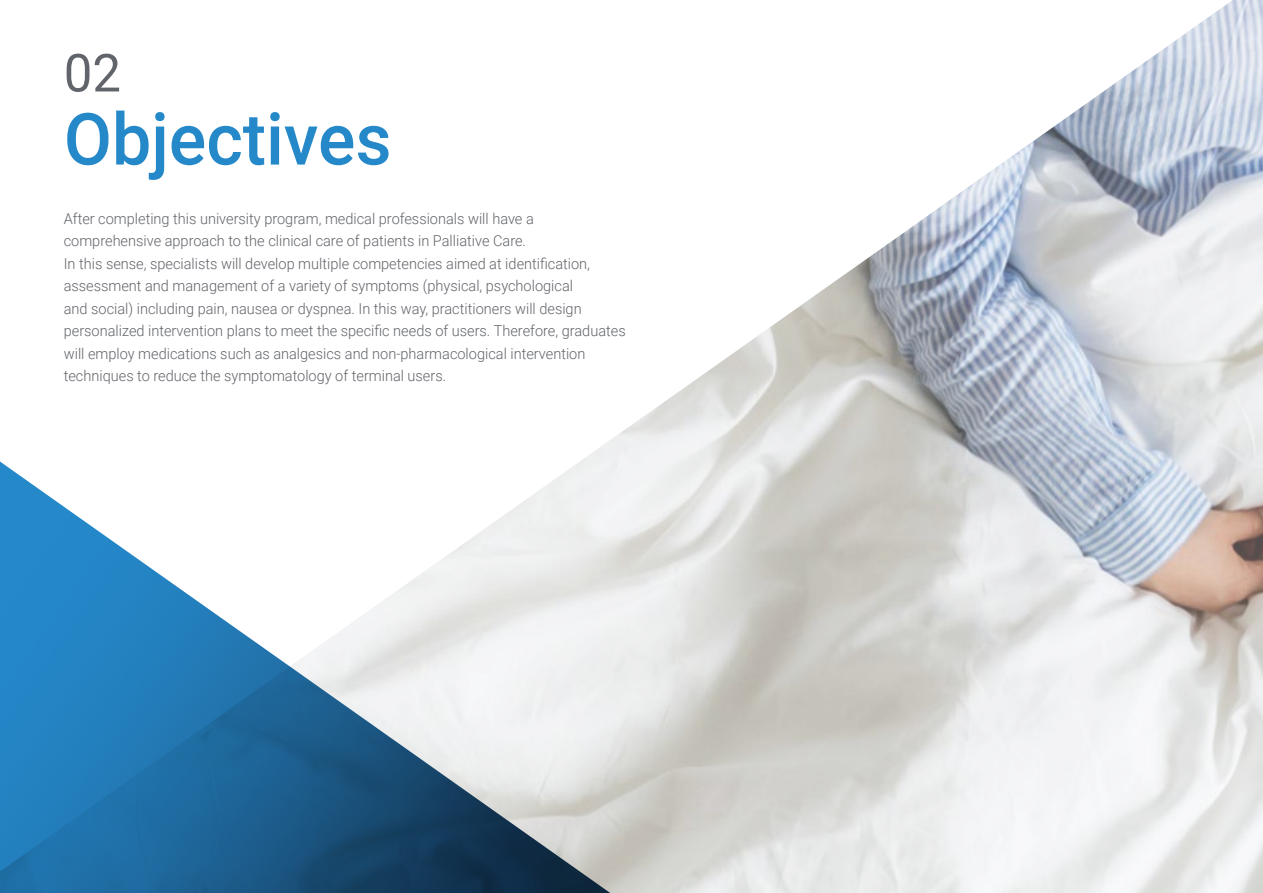
<style>
.page{position:relative;width:1263px;height:893px;background:#fff}
.page>*{position:absolute;margin:0;border:0;box-sizing:border-box;transform-origin:0 0}
.t1{font:500 72px "Roboto";color:#2488c9}
.t2{font:52.5px "Roboto";color:#61646a}
.t3{font:300 15px/22.5px "Roboto";color:#61646a}
</style>
<div class="page">
<img style="left:603px;top:0;width:660px;height:893px">
<svg style="left:0;top:446px;width:640px;height:447px"></svg>
<h2 class="t2" style="left:64px;top:36px;width:59px">02</h2>
<h1 class="t1" style="left:64px;top:89px;width:329px">Objectives</h1>
<p class="t3" style="left:64px;top:207px;width:563px">After completing this university program, medical professionals will have a comprehensive approach to the clinical care of patients in Palliative Care.<br>In this sense, specialists will develop multiple competencies aimed at identification, assessment and management of a variety of symptoms (physical, psychological<br>and social) including pain, nausea or dyspnea. In this way, practitioners will design personalized intervention plans to meet the specific needs of users. Therefore, graduates will employ medications such as analgesics and non-pharmacological intervention techniques to reduce the symptomatology of terminal users.</p>
</div>
